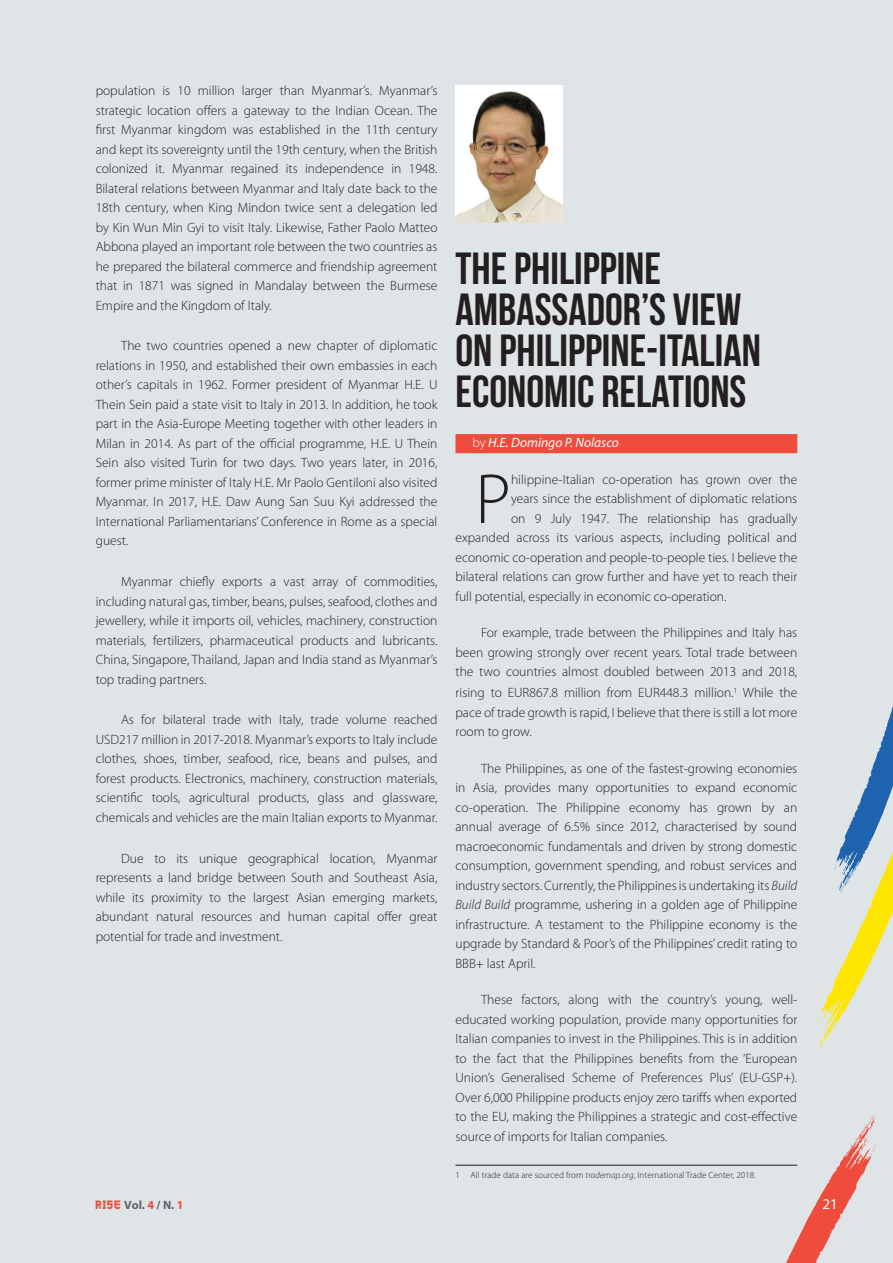
<style>
.page{position:relative;width:893px;height:1263px;background:#dfe4e7}
.page>*{position:absolute;margin:0;border:0;box-sizing:border-box;transform-origin:0 0}
.t1{font:300 71.4px "Myriad Pro";color:#231f20}
.t2{font:45px/40.8px "Bebas Neue";color:#231f20}
.t3{font:15px "Myriad Pro";color:#fff}
.t4{font:300 13.5px/19.5px "Myriad Pro";color:#231f20;text-align:justify}
.t5{font:italic 13.5px "Myriad Pro";color:#fff}
.t6{font:700 12px "Myriad Pro";color:#636366}
.t7{font:300 9px "Myriad Pro";letter-spacing:.01em;color:#231f20}
.s1{font-weight:300;font-style:normal}
.s2{font-style:italic}
.s3{font-family:"beton";color:#ef4c3d}
.s4{color:#ef4c3d}
</style>
<div class="page">
<svg style="left:817px;top:706px;width:76px;height:345px"></svg>
<svg style="left:786px;top:1115px;width:90px;height:148px"></svg>
<div style="left:455px;top:434px;width:342px;height:19px;background:#ef4c3d"></div>
<hr style="left:455px;top:1165px;width:342px;height:1px;background:#231f20">
<img style="left:455px;top:85px;width:108px;height:138px">
<p class="t4" style="left:96px;top:81px;width:343px">population is 10 million larger than Myanmar’s. Myanmar’s strategic location offers a gateway to the Indian Ocean. The first Myanmar kingdom was established in the 11th century and kept its sovereignty until the 19th century, when the British colonized it. Myanmar regained its independence in 1948.<br>Bilateral relations between Myanmar and Italy date back to the 18th century, when King Mindon twice sent a delegation led by Kin Wun Min Gyi to visit Italy. Likewise, Father Paolo Matteo Abbona played an important role between the two countries as he prepared the bilateral commerce and friendship agreement that in 1871 was signed in Mandalay between the Burmese Empire and the Kingdom of Italy.</p>
<p class="t4" style="left:96px;top:336px;width:343px;text-indent:26px">The two countries opened a new chapter of diplomatic relations in 1950, and established their own embassies in each other’s capitals in 1962. Former president of Myanmar H.E. U Thein Sein paid a state visit to Italy in 2013. In addition, he took part in the Asia-Europe Meeting together with other leaders in Milan in 2014. As part of the official programme, H.E. U Thein Sein also visited Turin for two days. Two years later, in 2016, former prime minister of Italy H.E. Mr Paolo Gentiloni also visited Myanmar. In 2017, H.E. Daw Aung San Suu Kyi addressed the International Parliamentarians’ Conference in Rome as a special guest.</p>
<p class="t4" style="left:96px;top:572px;width:343px;text-indent:26px">Myanmar chiefly exports a vast array of commodities, including natural gas, timber, beans, pulses, seafood, clothes and jewellery, while it imports oil, vehicles, machinery, construction materials, fertilizers, pharmaceutical products and lubricants.<br>China, Singapore, Thailand, Japan and India stand as Myanmar’s top trading partners.</p>
<p class="t4" style="left:96px;top:710px;width:343px;text-indent:26px">As for bilateral trade with Italy, trade volume reached USD217 million in 2017-2018. Myanmar’s exports to Italy include clothes, shoes, timber, seafood, rice, beans and pulses, and forest products. Electronics, machinery, construction materials, scientific tools, agricultural products, glass and glassware, chemicals and vehicles are the main Italian exports to Myanmar.</p>
<p class="t4" style="left:96px;top:848px;width:343px;text-indent:26px">Due to its unique geographical location, Myanmar represents a land bridge between South and Southeast Asia, while its proximity to the largest Asian emerging markets, abundant natural resources and human capital offer great potential for trade and investment.</p>
<h2 class="t2" style="left:455px;top:248px;width:307px">THE PHILIPPINE<br>AMBASSADOR’S VIEW<br>ON PHILIPPINE-ITALIAN<br>ECONOMIC RELATIONS</h2>
<p class="t5" style="left:472px;top:434px;width:148px"><span class="s1">by</span> H.E. Domingo P. Nolasco</p>
<h1 class="t1" style="left:475px;top:456px;width:37px">P</h1>
<p class="t4" style="left:511px;top:469px;width:288px">hilippine-Italian co-operation has grown over the</p>
<p class="t4" style="left:511px;top:489px;width:288px">years since the establishment of diplomatic relations</p>
<p class="t4" style="left:511px;top:508px;width:288px">on 9 July 1947. The relationship has gradually</p>
<p class="t4" style="left:455px;top:528px;width:343px">expanded across its various aspects, including political and</p>
<p class="t4" style="left:455px;top:547px;width:343px">economic co-operation and people-to-people ties. I believe the</p>
<p class="t4" style="left:455px;top:567px;width:343px">bilateral relations can grow further and have yet to reach their</p>
<p class="t4" style="left:455px;top:586px;width:272px">full potential, especially in economic co-operation.</p>
<p class="t4" style="left:455px;top:623px;width:343px;text-indent:26px">For example, trade between the Philippines and Italy has been growing strongly over recent years. Total trade between the two countries almost doubled between 2013 and 2018,</p>
<p class="t4" style="left:455px;top:683px;width:343px">rising to EUR867.8 million from EUR448.3 million.<sup>1</sup> While the pace of trade growth is rapid, I believe that there is still a lot more room to grow.</p>
<p class="t4" style="left:455px;top:758px;width:343px;text-indent:26px">The Philippines, as one of the fastest-growing economies in Asia, provides many opportunities to expand economic co-operation. The Philippine economy has grown by an annual average of 6.5% since 2012, characterised by sound macroeconomic fundamentals and driven by strong domestic consumption, government spending, and robust services and industry sectors. Currently, the Philippines is undertaking its <span class="s2">Build Build Build</span> programme, ushering in a golden age of Philippine infrastructure. A testament to the Philippine economy is the upgrade by Standard &amp; Poor’s of the Philippines’ credit rating to BBB+ last April.</p>
<p class="t4" style="left:455px;top:990px;width:343px;text-indent:26px">These factors, along with the country’s young, well&shy;educated working population, provide many opportunities for Italian companies to invest in the Philippines. This is in addition to the fact that the Philippines benefits from the ‘European Union’s Generalised Scheme of Preferences Plus’ (EU-GSP+).<br>Over 6,000 Philippine products enjoy zero tariffs when exported to the EU, making the Philippines a strategic and cost-effective source of imports for Italian companies.</p>
<p class="t7" style="left:455px;top:1169px;width:302px">1 All trade data are sourced from <span class="s2">trademap.org</span>, International Trade Center, 2018.</p>
<p class="t6" style="left:96px;top:1197px;width:89px"><span class="s3">RISE</span> Vol. <span class="s4">4</span> / N. <span class="s4">1</span></p>
<p class="t3" style="left:822px;top:1195px;width:17px">21</p>
</div>
